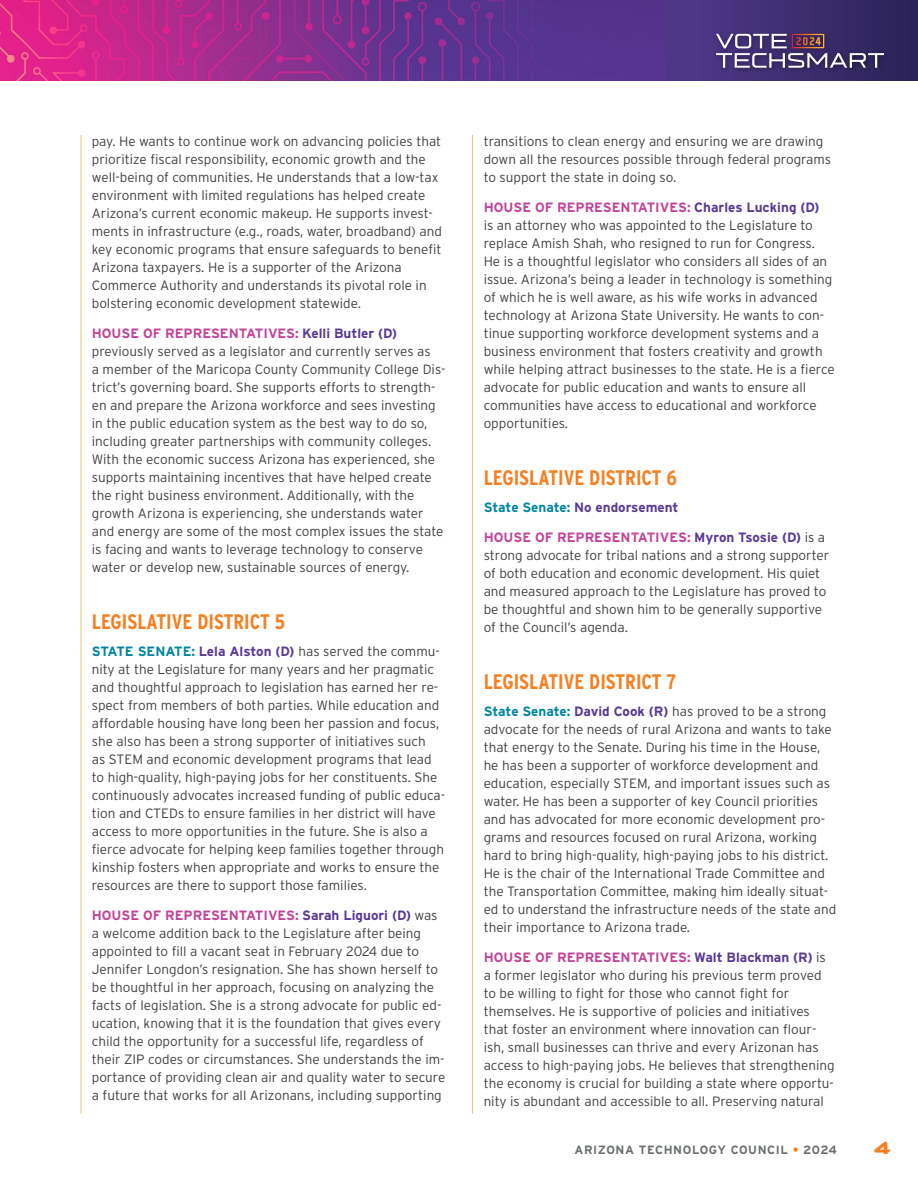
<style>
.page{position:relative;width:918px;height:1188px;background:#fff}
.page>*{position:absolute;margin:0;border:0;box-sizing:border-box;transform-origin:0 0}
.Legislative_District{font:700 21px "Interstate Condensed";color:#f58022}
.t1{font:18px "Ethnocentric Rg";color:#f58022}
.Body_-_2_3_Paragraph_Spacing{font:300 13.5px/18px "Interstate";color:#414042}
.Body_-_2_3_Paragraph_Spacing-2{font:700 13.5px "Interstate";color:#583996}
.t2{font:700 12px "Interstate";letter-spacing:.05em;color:#6c6f6f}
.s1{font-weight:700;color:#c34398}
.s2{font-weight:700;color:#583996}
.s3{font-weight:700;color:#0086a2}
.s4{color:#0086a2}
.s5{color:#f58022}
</style>
<div class="page">
<hr style="left:81px;top:135px;width:1px;height:979px;background:#edc472">
<hr style="left:472px;top:135px;width:1px;height:979px;background:#edc472">
<svg style="left:0;top:0;width:918px;height:81px;background:#7c2e88"></svg>
<div style="left:713px;top:30px;width:177px;height:44px;background:#000;opacity:.4"></div>
<svg style="left:716px;top:34px;width:168px;height:34px;background:#645582"></svg>
<p class="Body_-_2_3_Paragraph_Spacing" style="left:92px;top:132px;width:352px">pay. He wants to continue work on advancing policies that prioritize fiscal responsibility, economic growth and the well-being of communities. He understands that a low-tax environment with limited regulations has helped create Arizona’s current economic makeup. He supports invest&shy;ments in infrastructure (e.g., roads, water, broadband) and key economic programs that ensure safeguards to benefit Arizona taxpayers. He is a supporter of the Arizona Commerce Authority and understands its pivotal role in bolstering economic development statewide.</p>
<p class="Body_-_2_3_Paragraph_Spacing" style="left:92px;top:324px;width:355px"><span class="s1">HOUSE OF REPRESENTATIVES:</span> <span class="s2">Kelli Butler (D) </span>previously served as a legislator and currently serves as<br>a member of the Maricopa County Community College Dis&shy;trict’s governing board. She supports efforts to strength&shy;en and prepare the Arizona workforce and sees investing in the public education system as the best way to do so, including greater partnerships with community colleges.<br>With the economic success Arizona has experienced, she supports maintaining incentives that have helped create the right business environment. Additionally, with the growth Arizona is experiencing, she understands water and energy are some of the most complex issues the state is facing and wants to leverage technology to conserve water or develop new, sustainable sources of energy.</p>
<p class="Legislative_District" style="left:92px;top:610px;width:195px">LEGISLATIVE DISTRICT 5</p>
<p class="Body_-_2_3_Paragraph_Spacing" style="left:92px;top:642px;width:355px"><span class="s3">STATE SENATE:</span> <span class="s2">Lela Alston (D)</span> has served the commu&shy;nity at the Legislature for many years and her pragmatic and thoughtful approach to legislation has earned her re&shy;spect from members of both parties. While education and affordable housing have long been her passion and focus, she also has been a strong supporter of initiatives such<br>as STEM and economic development programs that lead to high-quality, high-paying jobs for her constituents. She continuously advocates increased funding of public educa&shy;tion and CTEDs to ensure families in her district will have access to more opportunities in the future. She is also a fierce advocate for helping keep families together through kinship fosters when appropriate and works to ensure the resources are there to support those families.</p>
<p class="Body_-_2_3_Paragraph_Spacing" style="left:92px;top:906px;width:355px"><span class="s1">HOUSE OF REPRESENTATIVES:</span> <span class="s2">Sarah Liguori (D)</span> was a welcome addition back to the Legislature after being appointed to fill a vacant seat in February 2024 due to Jennifer Longdon’s resignation. She has shown herself to be thoughtful in her approach, focusing on analyzing the facts of legislation. She is a strong advocate for public ed&shy;ucation, knowing that it is the foundation that gives every child the opportunity for a successful life, regardless of their ZIP codes or circumstances. She understands the im&shy;portance of providing clean air and quality water to secure a future that works for all Arizonans, including supporting</p>
<p class="Body_-_2_3_Paragraph_Spacing" style="left:484px;top:132px;width:349px">transitions to clean energy and ensuring we are drawing down all the resources possible through federal programs to support the state in doing so.</p>
<p class="Body_-_2_3_Paragraph_Spacing" style="left:484px;top:198px;width:353px"><span class="s1">HOUSE OF REPRESENTATIVES:</span> <span class="s2">Charles Lucking (D)<br></span>is an attorney who was appointed to the Legislature to replace Amish Shah, who resigned to run for Congress.<br>He is a thoughtful legislator who considers all sides of an issue. Arizona’s being a leader in technology is something of which he is well aware, as his wife works in advanced technology at Arizona State University. He wants to con&shy;tinue supporting workforce development systems and a business environment that fosters creativity and growth while helping attract businesses to the state. He is a fierce advocate for public education and wants to ensure all communities have access to educational and workforce opportunities.</p>
<p class="Legislative_District" style="left:484px;top:466px;width:195px">LEGISLATIVE DISTRICT 6</p>
<p class="Body_-_2_3_Paragraph_Spacing-2" style="left:484px;top:500px;width:196px"><span class="s4">State Senate:</span> No endorsement</p>
<p class="Body_-_2_3_Paragraph_Spacing" style="left:484px;top:528px;width:347px"><span class="s1">HOUSE OF REPRESENTATIVES:</span> <span class="s2">Myron Tsosie (D)</span> is a strong advocate for tribal nations and a strong supporter of both education and economic development. His quiet and measured approach to the Legislature has proved to be thoughtful and shown him to be generally supportive of the Council’s agenda.</p>
<p class="Legislative_District" style="left:484px;top:670px;width:194px">LEGISLATIVE DISTRICT 7</p>
<p class="Body_-_2_3_Paragraph_Spacing" style="left:484px;top:702px;width:354px"><span class="s3">State Senate:</span> <span class="s2">David Cook (R)</span> has proved to be a strong advocate for the needs of rural Arizona and wants to take that energy to the Senate. During his time in the House, he has been a supporter of workforce development and education, especially STEM, and important issues such as water. He has been a supporter of key Council priorities and has advocated for more economic development pro&shy;grams and resources focused on rural Arizona, working hard to bring high-quality, high-paying jobs to his district.<br>He is the chair of the International Trade Committee and the Transportation Committee, making him ideally situat&shy;ed to understand the infrastructure needs of the state and their importance to Arizona trade.</p>
<p class="Body_-_2_3_Paragraph_Spacing" style="left:484px;top:948px;width:352px"><span class="s1">HOUSE OF REPRESENTATIVES:</span> <span class="s2">Walt Blackman (R)</span> is a former legislator who during his previous term proved to be willing to fight for those who cannot fight for themselves. He is supportive of policies and initiatives that foster an environment where innovation can flour&shy;ish, small businesses can thrive and every Arizonan has access to high-paying jobs. He believes that strengthening the economy is crucial for building a state where opportu&shy;nity is abundant and accessible to all. Preserving natural</p>
<p class="t2" style="left:574px;top:1143px;width:264px">ARIZONA TECHNOLOGY COUNCIL <span class="s5">•</span> 2024</p>
<h2 class="t1" style="left:874px;top:1137px;width:19px">4</h2>
</div>
